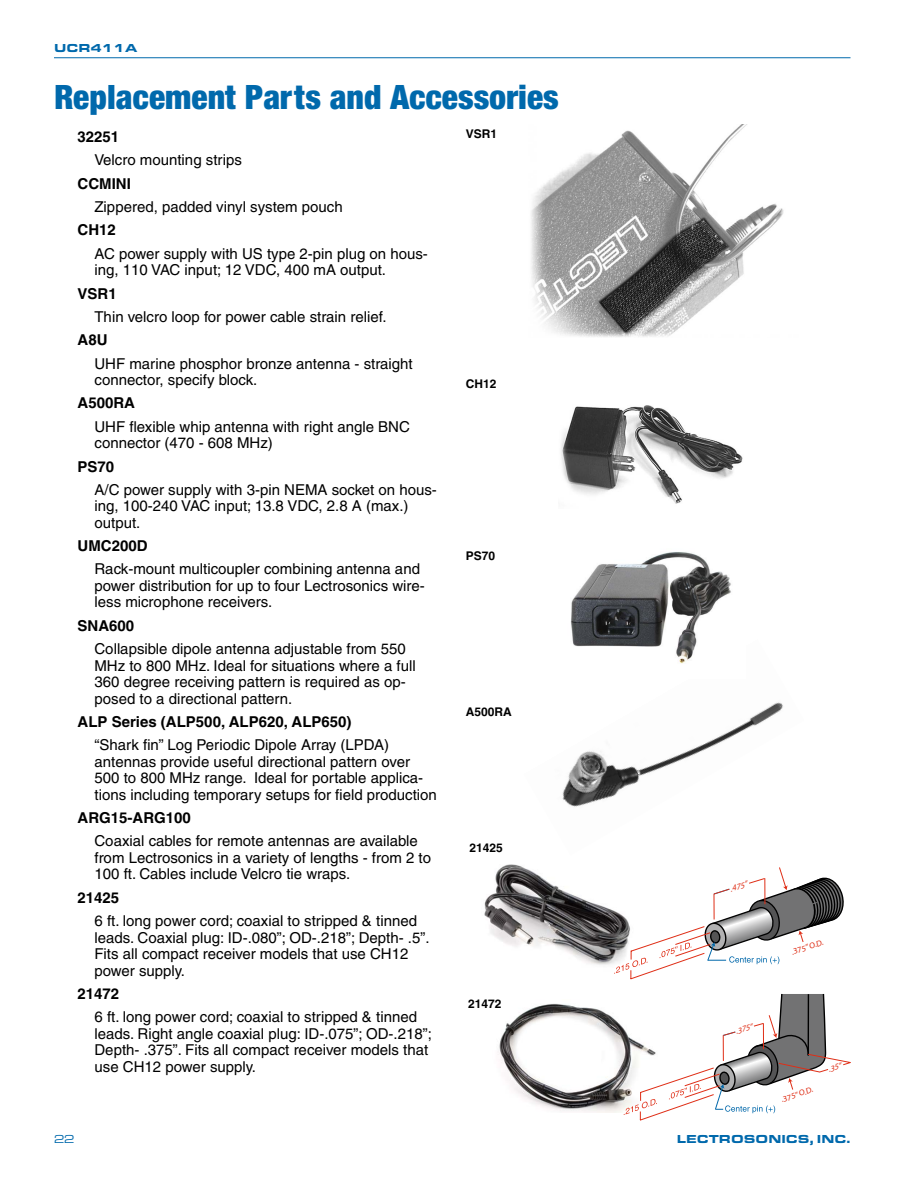
<style>
.page{position:relative;width:918px;height:1188px;background:#fff}
.page>*{position:absolute;margin:0;border:0;box-sizing:border-box;transform-origin:0 0}
.t1{font:900 condensed 36px "Sans";color:#0069ac}
.t2{font:15px/16.5px "Helvetica";color:#000}
.t3{font:700 15px "Helvetica";color:#000}
.t4{font:700 12px "Helvetica";color:#000}
.t5{font:900 12px "Eurostile Extended";color:#0069ac}
.t6{font:12px "Eurostile Extended";color:#0069ac}
.t7{font:italic 8.4px "Myriad";color:#df2e16}
.t8{font:8.25px "Myriad";color:#df2e16}
</style>
<div class="page">
<hr style="left:54px;top:57px;width:796px;height:1px;background:#0069ac">
<img style="left:562px;top:702px;width:221px;height:105px">
<img style="left:531px;top:124px;width:253px;height:213px">
<img style="left:571px;top:552px;width:160px;height:112px">
<img style="left:561px;top:405px;width:182px;height:99px">
<img style="left:484px;top:864px;width:130px;height:101px">
<img style="left:498px;top:1003px;width:126px;height:110px">
<svg style="left:614px;top:867px;width:230px;height:112px"></svg>
<svg style="left:624px;top:994px;width:226px;height:126px"></svg>
<p class="t5" style="left:54px;top:41px;width:85px">UCR411A</p>
<h1 class="t1" style="left:54px;top:75px;width:506px">Replacement Parts and Accessories</h1>
<p class="t4" style="left:466px;top:126px;width:33px">VSR1</p>
<p class="t3" style="left:78px;top:128px;width:43px">32251</p>
<p class="t2" style="left:94px;top:152px;width:149px">Velcro mounting strips</p>
<p class="t3" style="left:78px;top:174px;width:55px">CCMINI</p>
<p class="t2" style="left:94px;top:199px;width:250px">Zippered, padded vinyl system pouch</p>
<p class="t3" style="left:78px;top:221px;width:40px">CH12</p>
<p class="t2" style="left:94px;top:245px;width:335px">AC power supply with US type 2-pin plug on hous&shy;ing, 110 VAC input; 12 VDC, 400 mA output.</p>
<p class="t3" style="left:78px;top:284px;width:41px">VSR1</p>
<p class="t2" style="left:94px;top:308px;width:294px">Thin velcro loop for power cable strain relief.</p>
<p class="t3" style="left:78px;top:331px;width:31px">A8U</p>
<p class="t2" style="left:94px;top:355px;width:320px">UHF marine phosphor bronze antenna - straight connector, specify block.</p>
<p class="t3" style="left:78px;top:394px;width:59px">A500RA</p>
<p class="t2" style="left:94px;top:418px;width:317px">UHF flexible whip antenna with right angle BNC connector (470 - 608 MHz)</p>
<p class="t3" style="left:78px;top:457px;width:38px">PS70</p>
<p class="t2" style="left:94px;top:481px;width:344px">A/C power supply with 3-pin NEMA socket on hous&shy;ing, 100-240 VAC input; 13.8 VDC, 2.8 A (max.) output.</p>
<p class="t3" style="left:78px;top:537px;width:72px">UMC200D</p>
<p class="t2" style="left:94px;top:561px;width:332px">Rack-mount multicoupler combining antenna and power distribution for up to four Lectrosonics wire&shy;less microphone receivers.</p>
<p class="t3" style="left:78px;top:616px;width:58px">SNA600</p>
<p class="t2" style="left:94px;top:641px;width:323px">Collapsible dipole antenna adjustable from 550<br>MHz to 800 MHz. Ideal for situations where a full 360 degree receiving pattern is required as op&shy;posed to a directional pattern.</p>
<p class="t3" style="left:78px;top:713px;width:275px">ALP Series (ALP500, ALP620, ALP650)</p>
<p class="t2" style="left:94px;top:737px;width:344px">“Shark fin” Log Periodic Dipole Array (LPDA) antennas provide useful directional pattern over 500 to 800 MHz range. Ideal for portable applica&shy;tions including temporary setups for field production</p>
<p class="t3" style="left:78px;top:809px;width:115px">ARG15-ARG100</p>
<p class="t2" style="left:94px;top:833px;width:338px">Coaxial cables for remote antennas are available from Lectrosonics in a variety of lengths - from 2 to<br>100 ft. Cables include Velcro tie wraps.</p>
<p class="t3" style="left:78px;top:888px;width:43px">21425</p>
<p class="t2" style="left:94px;top:913px;width:337px">6 ft. long power cord; coaxial to stripped &amp; tinned leads. Coaxial plug: ID-.080”; OD-.218”; Depth- .5”.<br>Fits all compact receiver models that use CH12 power supply.</p>
<p class="t3" style="left:78px;top:984px;width:43px">21472</p>
<p class="t2" style="left:94px;top:1009px;width:339px">6 ft. long power cord; coaxial to stripped &amp; tinned leads. Right angle coaxial plug: ID-.075”; OD-.218”; Depth- .375”. Fits all compact receiver models that use CH12 power supply.</p>
<p class="t4" style="left:466px;top:377px;width:32px">CH12</p>
<p class="t4" style="left:466px;top:549px;width:31px">PS70</p>
<p class="t4" style="left:466px;top:704px;width:48px">A500RA</p>
<p class="t4" style="left:470px;top:841px;width:35px">21425</p>
<p class="t4" style="left:468px;top:997px;width:35px">21472</p>
<p class="t7" style="left:729px;top:885px;width:19px;rotate:-16deg">.475”</p>
<p class="t7" style="left:734px;top:1027px;width:19px;rotate:-16deg">.375”</p>
<p class="t8" style="left:790px;top:949px;width:35px;rotate:-19deg">.375”O.D.</p>
<p class="t8" style="left:780px;top:1096px;width:35px;rotate:-19deg">.375”O.D.</p>
<p class="t7" style="left:827px;top:1065px;width:15px;rotate:-16deg">.35”</p>
<p class="t6" style="left:54px;top:1133px;width:22px">22</p>
<p class="t5" style="left:677px;top:1132px;width:175px">LECTROSONICS, INC.</p>
</div>
